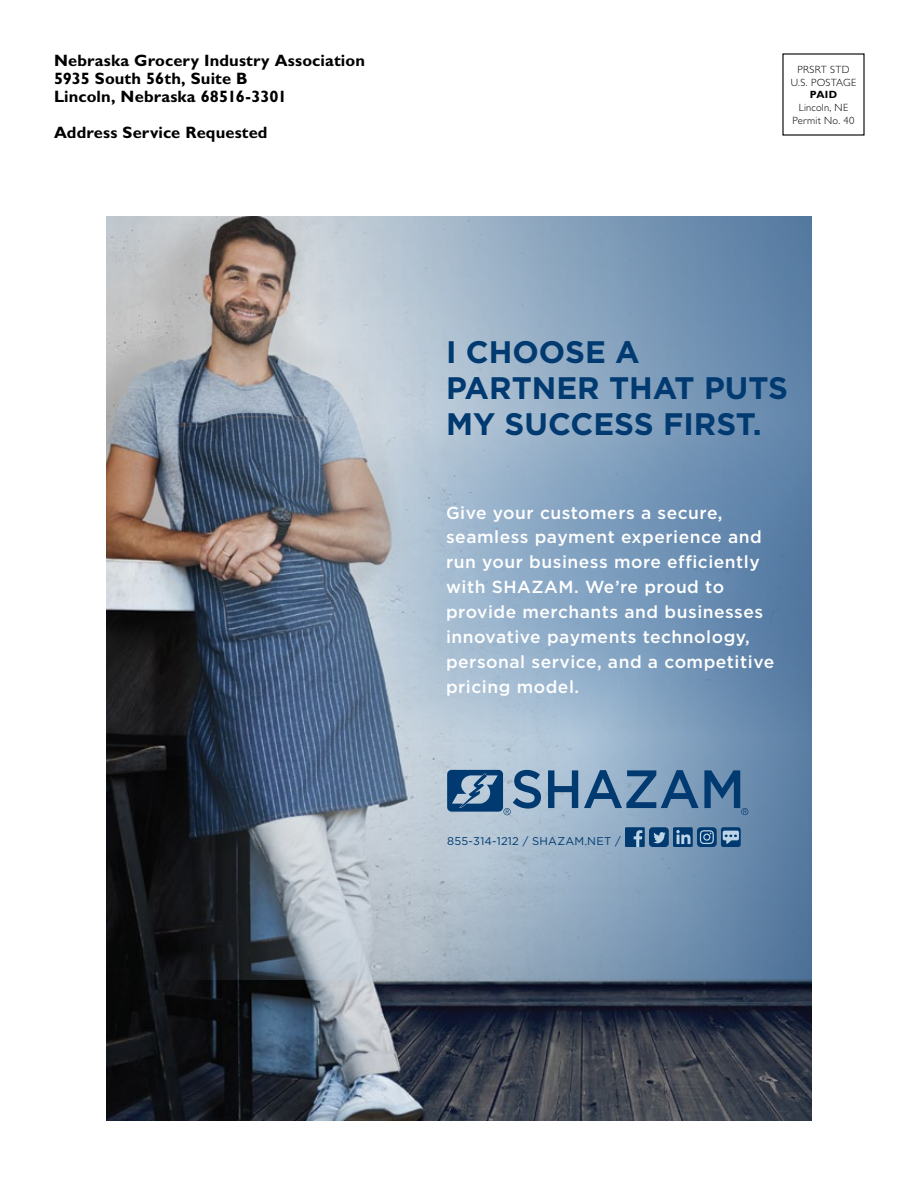
<style>
.page{position:relative;width:918px;height:1188px;background:#fff}
.page>*{position:absolute;margin:0;border:0;box-sizing:border-box;transform-origin:0 0}
.t1{font:700 31.05px/36.2px "Gotham";color:#003a70}
.t2{font:500 17.4px/24.9px "Gotham";letter-spacing:.03em;color:#fff}
.t3{font:700 16.5px/18px "Gill Sans";letter-spacing:.005em;color:#000}
.t4{font:11.25px "Gotham";letter-spacing:.02em;color:#003a70}
.t5{font:300 10.5px/12.8px "Gill Sans";letter-spacing:.025em;color:#000;text-align:center}
.t6{font:700 10.5px "Gill Sans";color:#000}
</style>
<div class="page">
<img style="left:106px;top:216px;width:706px;height:904px">
<svg style="left:351px;top:264px;width:461px;height:724px;background:#8da5bc"></svg>
<svg style="left:357px;top:422px;width:455px;height:313px;background:#8aa4bf"></svg>
<svg style="left:447px;top:770px;width:301px;height:45px;background:#5f84a7"></svg>
<div style="left:673px;top:827px;width:20px;height:20px;background:#003a70"></div>
<svg style="left:676px;top:830px;width:14px;height:14px"></svg>
<div style="left:625px;top:827px;width:20px;height:20px;background:#003a70"></div>
<svg style="left:634px;top:830px;width:8px;height:17px"></svg>
<div style="left:649px;top:827px;width:20px;height:20px;background:#003a70;border-radius:4px"></div>
<svg style="left:653px;top:832px;width:13px;height:11px"></svg>
<div style="left:697px;top:827px;width:20px;height:20px;background:#003a70;border-radius:4px"></div>
<svg style="left:700px;top:830px;width:14px;height:14px"></svg>
<div style="left:721px;top:827px;width:20px;height:20px;background:linear-gradient(to right,#003a70,#003a70);border-radius:2px"></div>
<svg style="left:723px;top:831px;width:16px;height:13px"></svg>
<p class="t3" style="left:54px;top:52px;width:312px">Nebraska Grocery Industry Association<br>5935 South 56th, Suite B<br>Lincoln, Nebraska 68516-3301</p>
<p class="t3" style="left:54px;top:124px;width:215px">Address Service Requested</p>
<p class="t5" style="left:791px;top:63px;width:67px">PRSRT STD<br>U.S. POSTAGE</p>
<p class="t6" style="left:810px;top:89px;width:29px">PAID</p>
<p class="t5" style="left:792px;top:101px;width:64px">Lincoln, NE<br>Permit No. 40</p>
<h1 class="t1" style="left:446px;top:334px;width:343px">I CHOOSE A<br>PARTNER THAT PUTS<br>MY SUCCESS FIRST.</h1>
<p class="t2" style="left:446px;top:500px;width:330px">Give your customers a secure, seamless payment experience and run your business more efficiently with SHAZAM. We’re proud to provide merchants and businesses innovative payments technology, personal service, and a competitive pricing model.</p>
<p class="t4" style="left:447px;top:834px;width:175px">855-314-1212 / SHAZAM.NET /</p>
</div>
